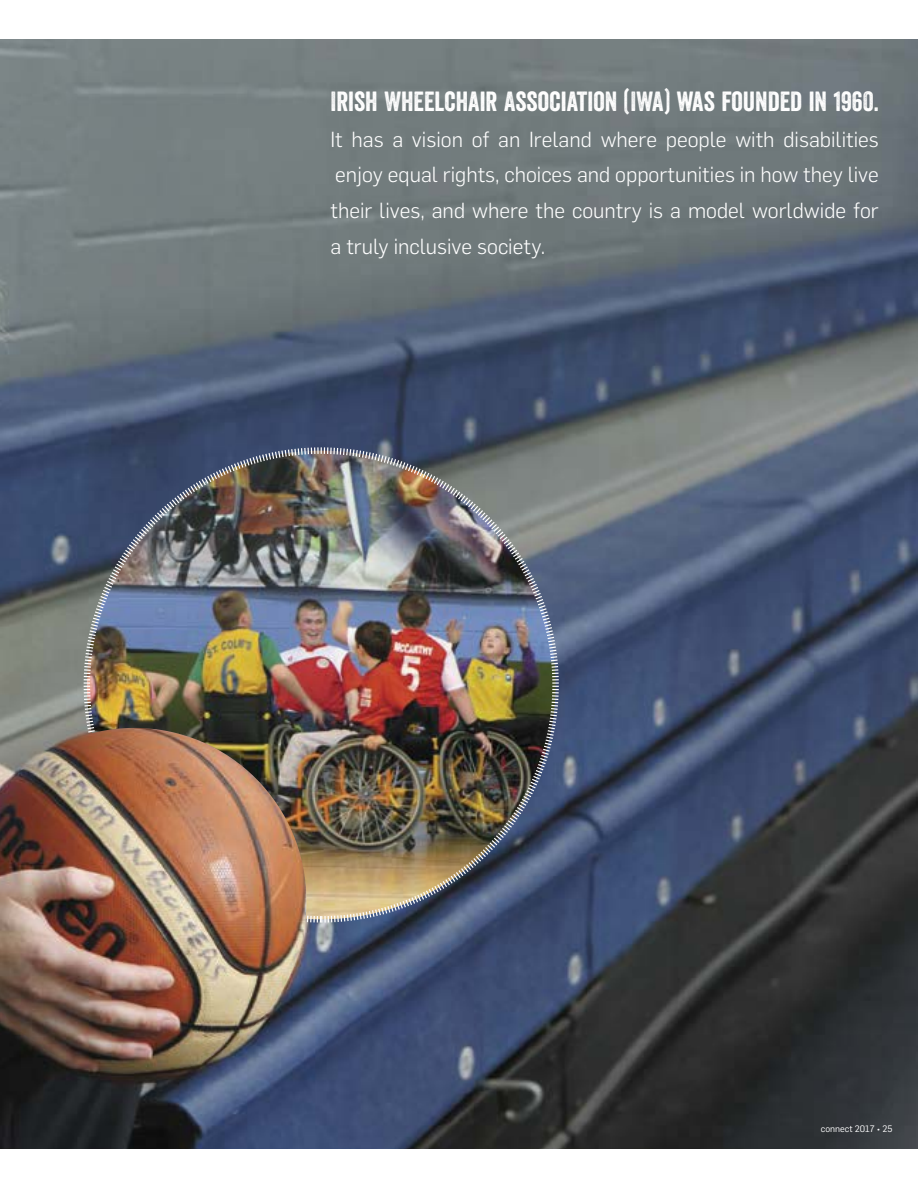
<style>
.page{position:relative;width:918px;height:1188px;background:#fff}
.page>*{position:absolute;margin:0;border:0;box-sizing:border-box;transform-origin:0 0}
.t1{font:26.85px "Veneer";color:#fff}
.t2{font:300 21.45px/35.7px "Flama";color:#fff;text-align:justify}
.t3{font:9.15px "Flama";color:#fff}
</style>
<div class="page">
<img style="left:0;top:39px;width:918px;height:1110px">
<img style="left:83px;top:447px;width:476px;height:476px">
<img style="left:0;top:728px;width:307px;height:346px">
<p class="t1" style="left:330px;top:86px;width:550px">IRISH WHEELCHAIR ASSOCIATION (IWA) WAS FOUNDED IN 1960.</p>
<p class="t2" style="left:330px;top:124px;width:550px">It has a vision of an Ireland where people with disabilities enjoy equal rights, choices and opportunities in how they live their lives, and where the country is a model worldwide for a truly inclusive society.</p>
<p class="t3" style="left:821px;top:1123px;width:73px">connect 2017 25</p>
</div>
